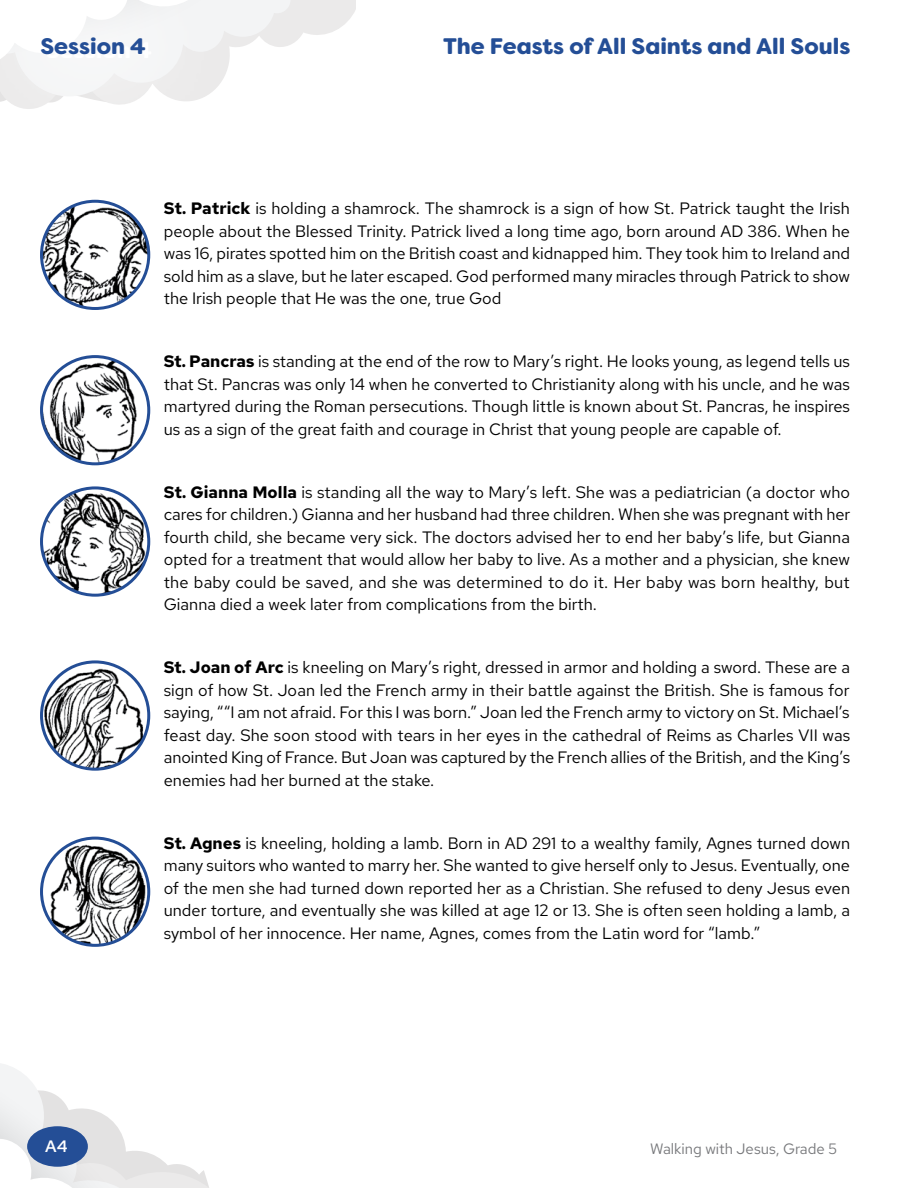
<style>
.page{position:relative;width:918px;height:1188px;background:#fff}
.page>*{position:absolute;margin:0;border:0;box-sizing:border-box;transform-origin:0 0}
.t1{font:900 22.5px "Filson Soft";color:#244e96}
.t2{font:16.5px/22.5px "Red Hat Text";color:#000;text-align:justify}
.t3{font:500 16.5px "Red Hat Text";color:#fff}
.t4{font:15px "Red Hat Text";color:#77787b}
.s1{font-weight:700}
</style>
<div class="page">
<svg style="left:242px;top:0;width:104px;height:47px"></svg>
<img style="left:42px;top:201px;width:107px;height:108px;border-radius:54px">
<div style="left:40px;top:200px;width:110px;height:110px;border:3px solid #244e96;border-radius:50%"></div>
<img style="left:42px;top:357px;width:107px;height:107px;border-radius:54px">
<div style="left:40px;top:355px;width:110px;height:110px;border:3px solid #244e96;border-radius:50%"></div>
<img style="left:42px;top:488px;width:107px;height:107px;border-radius:54px">
<div style="left:40px;top:486px;width:110px;height:111px;border:3px solid #244e96;border-radius:50%"></div>
<img style="left:42px;top:662px;width:107px;height:107px;border-radius:54px">
<div style="left:40px;top:660px;width:110px;height:111px;border:3px solid #244e96;border-radius:50%"></div>
<img style="left:42px;top:838px;width:107px;height:107px;border-radius:54px">
<div style="left:40px;top:837px;width:110px;height:110px;border:3px solid #244e96;border-radius:50%"></div>
<svg style="left:0;top:1064px;width:209px;height:124px"></svg>
<div style="left:27px;top:1126px;width:61px;height:41px;background:#244e96;border-radius:50%"></div>
<div style="left:0;top:0;width:242px;height:156px;background:#fff;opacity:.75"></div>
<h1 class="t1" style="left:40px;top:32px;width:107px">Session 4</h1>
<h1 class="t1" style="left:443px;top:32px;width:409px">The Feasts of All Saints and All Souls</h1>
<p class="t2" style="left:164px;top:197px;width:688px"><span class="s1">St. Patrick</span> is holding a shamrock. The shamrock is a sign of how St. Patrick taught the Irish people about the Blessed Trinity. Patrick lived a long time ago, born around AD 386. When he was 16, pirates spotted him on the British coast and kidnapped him. They took him to Ireland and sold him as a slave, but he later escaped. God performed many miracles through Patrick to show the Irish people that He was the one, true God</p>
<p class="t2" style="left:164px;top:350px;width:688px"><span class="s1">St. Pancras</span> is standing at the end of the row to Mary’s right. He looks young, as legend tells us that St. Pancras was only 14 when he converted to Christianity along with his uncle, and he was martyred during the Roman persecutions. Though little is known about St. Pancras, he inspires us as a sign of the great faith and courage in Christ that young people are capable of.</p>
<p class="t2" style="left:164px;top:480px;width:688px"><span class="s1">St. Gianna Molla</span> is standing all the way to Mary’s left. She was a pediatrician (a doctor who cares for children.) Gianna and her husband had three children. When she was pregnant with her fourth child, she became very sick. The doctors advised her to end her baby’s life, but Gianna opted for a treatment that would allow her baby to live. As a mother and a physician, she knew the baby could be saved, and she was determined to do it. Her baby was born healthy, but Gianna died a week later from complications from the birth.</p>
<p class="t2" style="left:164px;top:656px;width:688px"><span class="s1">St. Joan of Arc</span> is kneeling on Mary’s right, dressed in armor and holding a sword. These are a sign of how St. Joan led the French army in their battle against the British. She is famous for saying, ““I am not afraid. For this I was born.” Joan led the French army to victory on St. Michael’s feast day. She soon stood with tears in her eyes in the cathedral of Reims as Charles VII was anointed King of France. But Joan was captured by the French allies of the British, and the King’s enemies had her burned at the stake.</p>
<p class="t2" style="left:164px;top:831px;width:688px"><span class="s1">St. Agnes</span> is kneeling, holding a lamb. Born in AD 291 to a wealthy family, Agnes turned down many suitors who wanted to marry her. She wanted to give herself only to Jesus. Eventually, one of the men she had turned down reported her as a Christian. She refused to deny Jesus even under torture, and eventually she was killed at age 12 or 13. She is often seen holding a lamb, a symbol of her innocence. Her name, Agnes, comes from the Latin word for “lamb.”</p>
<p class="t3" style="left:45px;top:1135px;width:24px">A4</p>
<p class="t4" style="left:650px;top:1139px;width:188px">Walking with Jesus, Grade 5</p>
</div>
